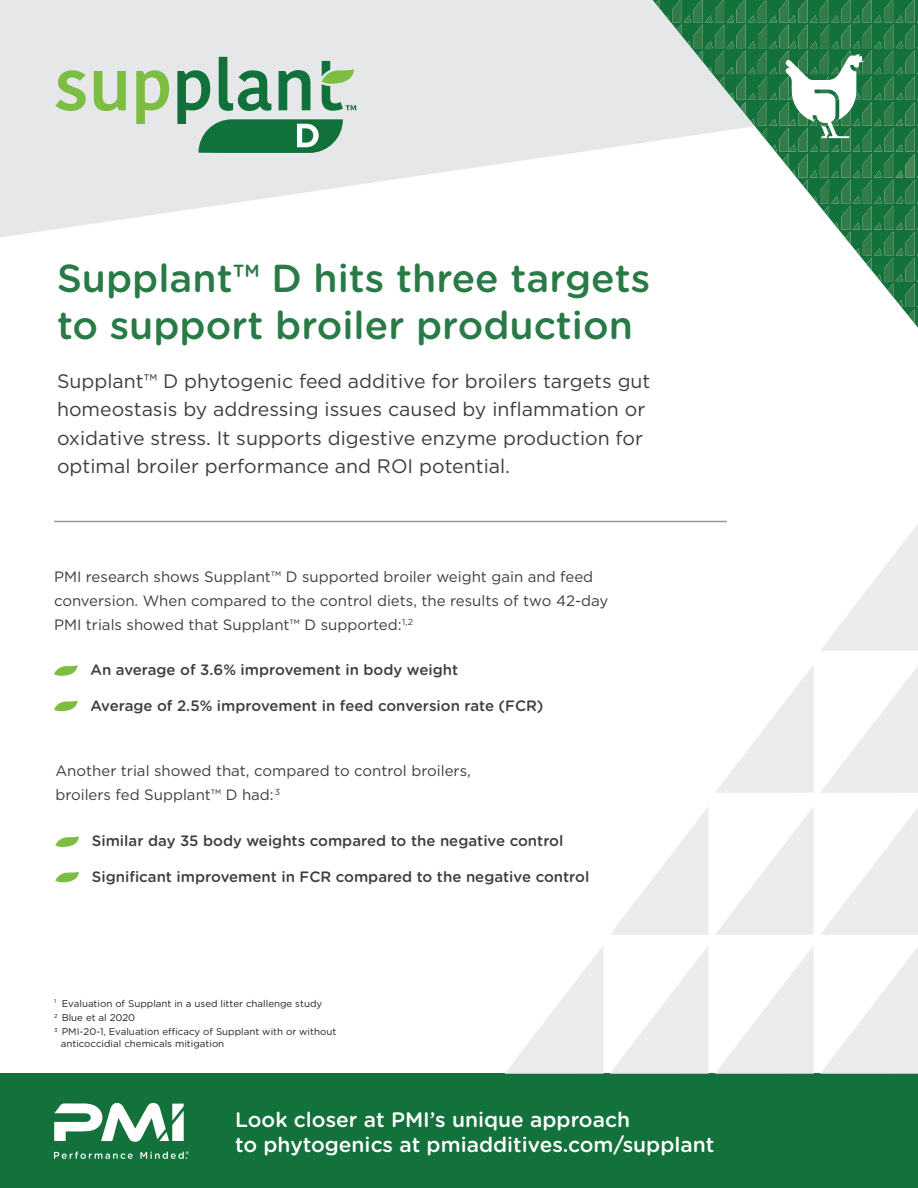
<style>
.page{position:relative;width:918px;height:1188px;background:#fff}
.page>*{position:absolute;margin:0;border:0;box-sizing:border-box;transform-origin:0 0}
.t1{font:500 39px/46.8px "Gotham Rounded";color:#287a46}
.CTA{font:500 21px/25.5px "Gotham Rounded";color:#fff}
.intro_copy{font:19.5px/28.5px "Gotham";color:#3e3e3f}
.Body_Copy{font:15px/24px "Gotham";color:#3e3e3f}
.bullets__front_page{font:500 15px "Gotham Rounded";color:#3e3e3f}
.footnote{font:9.75px/12px "Gotham Rounded";color:#231f20}
</style>
<div class="page">
<div style="left:0;top:1074px;width:918px;height:114px;background:#13713c"></div>
<svg style="left:54px;top:1103px;width:130px;height:39px"></svg>
<svg style="left:54px;top:1152px;width:79px;height:7px"></svg>
<svg style="left:140px;top:1151px;width:49px;height:8px"></svg>
<svg style="left:0;top:0;width:653px;height:237px;fill:#e6e7e9"></svg>
<div style="left:653px;top:0;width:13px;height:141px;background:#e6e7e9"></div>
<svg style="left:656px;top:0;width:4px;height:9px"></svg>
<svg style="left:54px;top:665px;width:24px;height:11px"></svg>
<svg style="left:55px;top:836px;width:24px;height:11px"></svg>
<svg style="left:54px;top:700px;width:24px;height:11px"></svg>
<svg style="left:55px;top:872px;width:24px;height:10px"></svg>
<svg style="left:666px;top:0;width:252px;height:328px"></svg>
<hr style="left:54px;top:521px;width:673px;height:1px;background:#96989a">
<svg style="left:716px;top:665px;width:98px;height:128px"></svg>
<svg style="left:716px;top:807px;width:98px;height:128px"></svg>
<svg style="left:610px;top:807px;width:99px;height:128px"></svg>
<svg style="left:715px;top:946px;width:99px;height:128px"></svg>
<svg style="left:821px;top:666px;width:97px;height:127px"></svg>
<svg style="left:821px;top:524px;width:97px;height:127px"></svg>
<svg style="left:821px;top:808px;width:97px;height:127px"></svg>
<svg style="left:820px;top:947px;width:98px;height:127px"></svg>
<svg style="left:610px;top:946px;width:99px;height:128px"></svg>
<svg style="left:505px;top:946px;width:98px;height:128px"></svg>
<svg style="left:56px;top:70px;width:30px;height:41px"></svg>
<svg style="left:94px;top:71px;width:32px;height:40px"></svg>
<svg style="left:136px;top:70px;width:33px;height:54px;background:#add190"></svg>
<svg style="left:177px;top:57px;width:179px;height:96px;background:#87b39a"></svg>
<p class="t1" style="left:57px;top:253px;width:595px">Supplant™ D hits three targets to support broiler production</p>
<p class="intro_copy" style="left:57px;top:366px;width:595px">Supplant™ D phytogenic feed additive for broilers targets gut homeostasis by addressing issues caused by inflammation or oxidative stress. It supports digestive enzyme production for optimal broiler performance and ROI potential.</p>
<p class="Body_Copy" style="left:54px;top:564px;width:556px">PMI research shows Supplant™ D supported broiler weight gain and feed conversion. When compared to the control diets, the results of two 42-day<br>PMI trials showed that Supplant™ D supported:<sup>1,2</sup></p>
<p class="bullets__front_page" style="left:90px;top:659px;width:369px">An average of 3.6% improvement in body weight</p>
<p class="bullets__front_page" style="left:90px;top:695px;width:455px">Average of 2.5% improvement in feed conversion rate (FCR)</p>
<p class="Body_Copy" style="left:55px;top:758px;width:417px">Another trial showed that, compared to control broilers, broilers fed Supplant™ D had:<sup>3</sup></p>
<p class="bullets__front_page" style="left:92px;top:830px;width:473px">Similar day 35 body weights compared to the negative control</p>
<p class="bullets__front_page" style="left:92px;top:866px;width:499px">Significant improvement in FCR compared to the negative control</p>
<p class="footnote" style="left:54px;top:997px;width:270px"><sup>1</sup> Evaluation of Supplant in a used litter challenge study</p>
<p class="footnote" style="left:54px;top:1011px;width:83px"><sup>2</sup> Blue et al 2020</p>
<p class="footnote" style="left:61px;top:1025px;width:277px;text-indent:-7px"><sup>3</sup> PMI-20-1, Evaluation efficacy of Supplant with or without anticoccidial chemicals mitigation</p>
<p class="CTA" style="left:235px;top:1105px;width:481px">Look closer at PMI’s unique approach<br>to phytogenics at pmiadditives.com/supplant</p>
</div>
